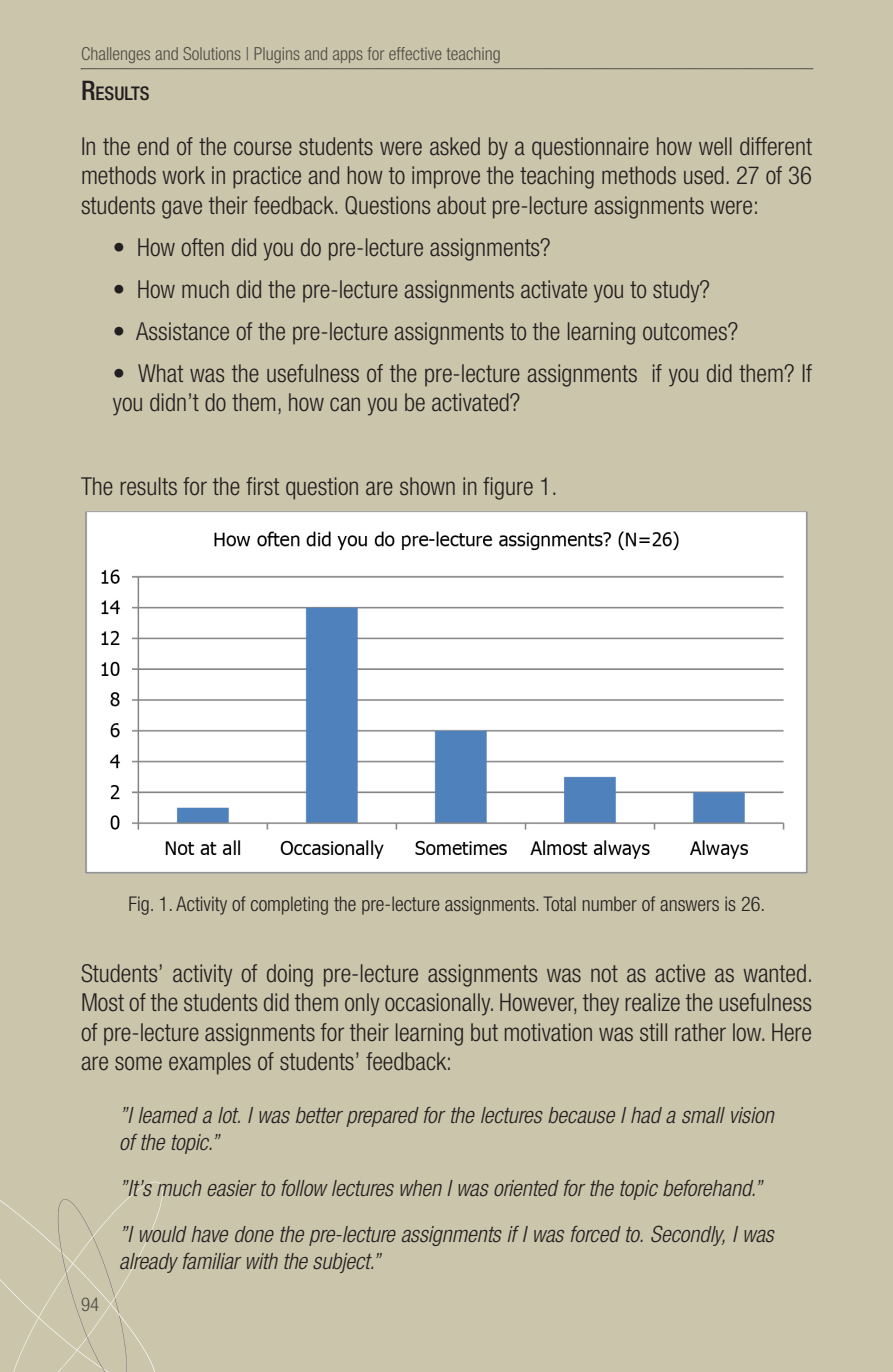
<style>
.page{position:relative;width:893px;height:1372px;background:#fff}
.page>*{position:absolute;margin:0;border:0;box-sizing:border-box;transform-origin:0 0}
.t1{font:300 condensed 24.75px/29.2px "Helvetica Neue LT Std";color:#231f20;text-align:justify}
.destaque{font:italic 300 condensed 22.5px/27px "Helvetica Neue LT Pro";color:#231f20}
.LEGENDA{font:300 condensed 20.25px "Helvetica Neue LT Pro";color:#231f20}
.titulo{font:500 condensed 18.9px "Helvetica Neue LT Std";color:#231f20}
.t2{font:300 condensed 18.9px "Helvetica Neue LT Pro";color:#4f4b44}
.t3{font:300 condensed 18px "Helvetica Neue LT Pro";color:#4f4b44}
.s1{font-size:27px}
</style>
<div class="page">
<div style="left:0;top:0;width:893px;height:1371px;background:#cbc6ab"></div>
<svg style="left:0;top:1181px;width:163px;height:190px"></svg>
<svg style="left:81px;top:68px;width:732px;height:1px"></svg>
<img style="left:86px;top:512px;width:721px;height:361px">
<p class="t3" style="left:81px;top:44px;width:421px">Challenges and Solutions | Plugins and apps for effective teaching</p>
<p class="titulo" style="left:81px;top:82px;width:70px"><span class="s1">R</span>ESULTS</p>
<p class="t1" style="left:81px;top:131px;width:732px">In the end of the course students were asked by a questionnaire how well different methods work in practice and how to improve the teaching methods used. 27 of 36 students gave their feedback. Questions about pre-lecture assignments were:</p>
<p class="t1" style="left:113px;top:232px;width:439px">• How often did you do pre-lecture assignments?</p>
<p class="t1" style="left:113px;top:274px;width:599px">• How much did the pre-lecture assignments activate you to study?</p>
<p class="t1" style="left:113px;top:316px;width:627px">• Assistance of the pre-lecture assignments to the learning outcomes?</p>
<p class="t1" style="left:113px;top:358px;width:701px">• What was the usefulness of the pre-lecture assignments if you did them? If you didn’t do them, how can you be activated?</p>
<p class="t1" style="left:81px;top:471px;width:478px">The results for the first question are shown in figure 1.</p>
<p class="LEGENDA" style="left:128px;top:892px;width:638px">Fig. 1. Activity of completing the pre-lecture assignments. Total number of answers is 26.</p>
<p class="t1" style="left:81px;top:958px;width:733px">Students’ activity of doing pre-lecture assignments was not as active as wanted.<br>Most of the students did them only occasionally. However, they realize the usefulness of pre-lecture assignments for their learning but motivation was still rather low. Here are some examples of students’ feedback:</p>
<p class="destaque" style="left:119px;top:1101px;width:656px">”I learned a lot. I was better prepared for the lectures because I had a small vision of the topic.”</p>
<p class="destaque" style="left:119px;top:1174px;width:644px">”It’s much easier to follow lectures when I was oriented for the topic beforehand.”</p>
<p class="destaque" style="left:119px;top:1220px;width:656px">”I would have done the pre-lecture assignments if I was forced to. Secondly, I was already familiar with the subject.”</p>
<p class="t2" style="left:81px;top:1292px;width:20px">94</p>
</div>
